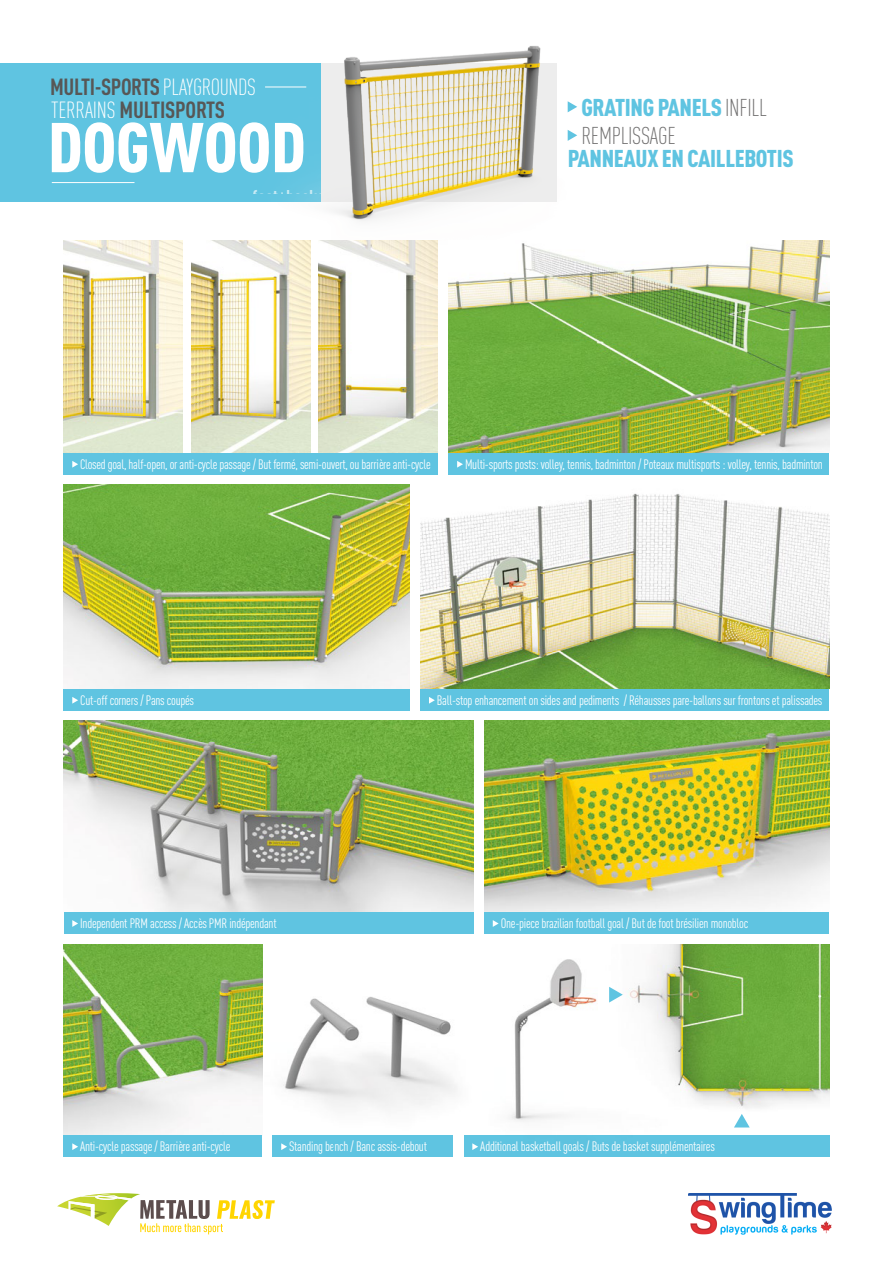
<style>
.page{position:relative;width:893px;height:1263px;background:#fff}
.page>*{position:absolute;margin:0;border:0;box-sizing:border-box;transform-origin:0 0}
.t1{font:900 69.3px "DIN Cond";color:#fff}
.t2{font:300 24px/28.5px "DIN Cond";letter-spacing:-.015em;color:#706f6f}
.t3{font:900 24px "DIN Cond";letter-spacing:-.015em;color:#5fc4e1}
.t4{font:700 23.1px/23.1px "DIN Cond";letter-spacing:-.02em;color:#575756}
.t5{font:13.5px "DIN Cond";letter-spacing:-.02em;color:#fff}
.s1{font-weight:300;color:#fff}
.s2{font-weight:900;color:#5fc4e1}
</style>
<div class="page">
<div style="left:0;top:64px;width:321px;height:138px;background:#5fc4e1"></div>
<hr style="left:52px;top:182px;width:82px;height:1px;background:#fff">
<img style="left:236px;top:46px;width:341px;height:238px">
<img style="left:64px;top:485px;width:346px;height:204px">
<img style="left:420px;top:493px;width:409px;height:196px">
<div style="left:64px;top:689px;width:346px;height:21px;background:#5fc4e1"></div>
<svg style="left:72px;top:697px;width:6px;height:7px"></svg>
<div style="left:420px;top:689px;width:409px;height:21px;background:#5fc4e1"></div>
<svg style="left:429px;top:697px;width:6px;height:7px"></svg>
<img style="left:484px;top:721px;width:345px;height:191px">
<img style="left:64px;top:721px;width:410px;height:191px">
<div style="left:64px;top:912px;width:409px;height:21px;background:#5fc4e1"></div>
<svg style="left:72px;top:920px;width:6px;height:7px"></svg>
<div style="left:484px;top:912px;width:345px;height:21px;background:#5fc4e1"></div>
<img style="left:724px;top:944px;width:105px;height:164px">
<img style="left:262px;top:951px;width:72px;height:195px">
<img style="left:64px;top:944px;width:198px;height:191px">
<div style="left:64px;top:1135px;width:198px;height:22px;background:#5fc4e1"></div>
<svg style="left:72px;top:1143px;width:6px;height:7px"></svg>
<div style="left:273px;top:1135px;width:180px;height:22px;background:#5fc4e1"></div>
<svg style="left:281px;top:1143px;width:6px;height:7px"></svg>
<div style="left:464px;top:1135px;width:365px;height:22px;background:#5fc4e1"></div>
<img style="left:64px;top:240px;width:119px;height:213px">
<img style="left:191px;top:240px;width:119px;height:213px">
<img style="left:319px;top:240px;width:119px;height:213px">
<img style="left:449px;top:240px;width:380px;height:213px">
<div style="left:64px;top:453px;width:374px;height:21px;background:#5fc4e1"></div>
<svg style="left:72px;top:461px;width:6px;height:7px"></svg>
<div style="left:449px;top:453px;width:380px;height:21px;background:#5fc4e1"></div>
<svg style="left:457px;top:461px;width:6px;height:7px"></svg>
<svg style="left:734px;top:1114px;width:16px;height:13px"></svg>
<img style="left:334px;top:918px;width:390px;height:232px">
<img style="left:688px;top:1193px;width:143px;height:42px">
<svg style="left:57px;top:1193px;width:218px;height:41px"></svg>
<h3 class="t4" style="left:50px;top:75px;width:207px">MULTI-SPORTS <span class="s1">PLAYGROUNDS<br>TERRAINS</span> MULTISPORTS</h3>
<h1 class="t1" style="left:48px;top:104px;width:259px">DOGWOOD</h1>
<h2 class="t2" style="left:581px;top:93px;width:187px"><span class="s2">GRATING PANELS</span> INFILL<br>REMPLISSAGE</h2>
<h2 class="t3" style="left:568px;top:143px;width:227px">PANNEAUX EN CAILLEBOTIS</h2>
<p class="t5" style="left:80px;top:456px;width:352px">Closed goal, half-open, or anti-cycle passage / But fermé, semi-ouvert, ou barrière anti-cycle</p>
<p class="t5" style="left:465px;top:456px;width:359px">Multi-sports posts: volley, tennis, badminton / Poteaux multisports : volley, tennis, badminton</p>
<p class="t5" style="left:80px;top:692px;width:115px">Cut-off corners / Pans coupés</p>
<p class="t5" style="left:437px;top:692px;width:387px">Ball-stop enhancement on sides and pediments / Réhausses pare-ballons sur frontons et palissades</p>
<p class="t5" style="left:80px;top:915px;width:198px">Independent PRM access / Accès PMR indépendant</p>
<p class="t5" style="left:501px;top:915px;width:249px">One-piece brazilian football goal / But de foot brésilien monobloc</p>
<p class="t5" style="left:80px;top:1138px;width:152px">Anti-cycle passage / Barrière anti-cycle</p>
<p class="t5" style="left:289px;top:1138px;width:139px">Standing bench / Banc assis-debout</p>
<p class="t5" style="left:480px;top:1138px;width:236px">Additional basketball goals / Buts de basket supplémentaires</p>
</div>
